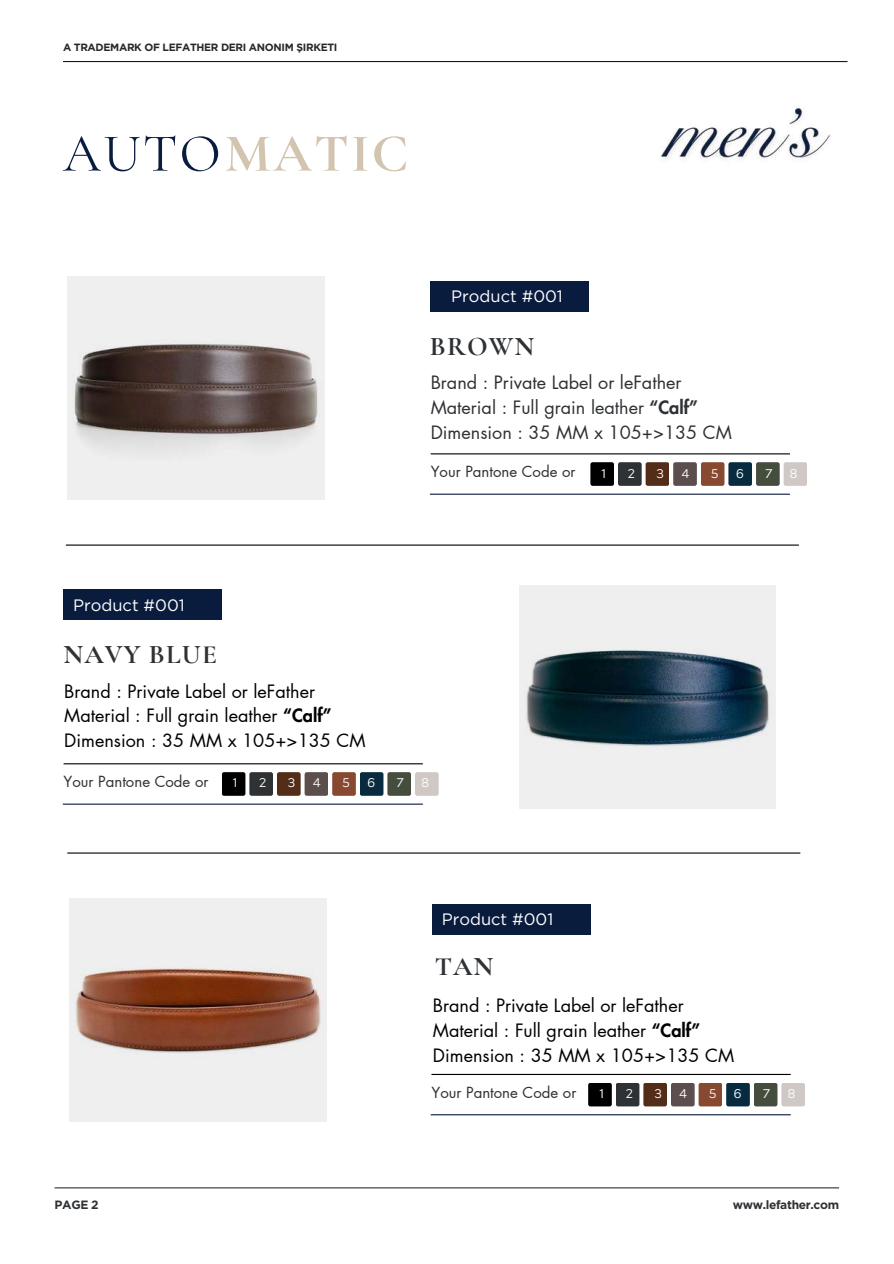
<style>
.page{position:relative;width:894px;height:1264px;background:#fff}
.page>*{position:absolute;margin:0;border:0;box-sizing:border-box;transform-origin:0 0}
.t1{font:700 54px "Cormorant Garamond";letter-spacing:.04em;color:#d2c4af}
.t2{font:700 27px "Cormorant Garamond";letter-spacing:.04em;color:#2f3235}
.t3{font:18px/24.8px "Futura LT Pro";color:#000}
.t4{font:18px/24.8px "Futura LT Pro";color:#2f3235}
.t5{font:16.5px "Gotham";color:#fff}
.t6{font:15px "Futura LT Pro";color:#2f3235}
.t7{font:12.6px "Acherus Grotesque";color:#fff}
.t8{font:700 12px "Gotham";letter-spacing:-.03em;color:#2f3235}
.t9{font:700 10.5px "Gotham";letter-spacing:-.03em;color:#292829}
.s1{font-weight:400;color:#0a1c3e}
.s2{font-weight:800}
</style>
<div class="page">
<hr style="left:63px;top:61px;width:784px;height:1px;background:#0a1c3e">
<hr style="left:55px;top:1187px;width:783px;height:1px;background:#2f3235">
<hr style="left:66px;top:544px;width:732px;height:1px;background:#000">
<hr style="left:67px;top:852px;width:733px;height:1px;background:#000">
<img style="left:519px;top:586px;width:256px;height:222px">
<img style="left:67px;top:277px;width:257px;height:222px">
<img style="left:69px;top:898px;width:257px;height:223px">
<img style="left:661px;top:108px;width:170px;height:51px">
<div style="left:63px;top:589px;width:159px;height:31px;background:#0a1c3e"></div>
<hr style="left:64px;top:763px;width:358px;height:1px;background:#000">
<hr style="left:63px;top:803px;width:359px;height:1px;background:#0a1c3e">
<div style="left:222px;top:772px;width:23px;height:23px;background:#000;border-radius:2px"></div>
<div style="left:249px;top:772px;width:24px;height:23px;background:#2f3235;border-radius:2px"></div>
<div style="left:277px;top:772px;width:23px;height:23px;background:#542d19;border-radius:2px"></div>
<div style="left:304px;top:772px;width:24px;height:23px;background:#5b4e4d;border-radius:2px"></div>
<div style="left:332px;top:772px;width:24px;height:23px;background:#884931;border-radius:2px"></div>
<div style="left:360px;top:772px;width:23px;height:23px;background:#082b40;border-radius:2px"></div>
<div style="left:387px;top:772px;width:24px;height:23px;background:#454d3d;border-radius:2px"></div>
<div style="left:415px;top:772px;width:23px;height:23px;background:#d0c8c5;border-radius:2px"></div>
<div style="left:430px;top:281px;width:158px;height:30px;background:#0a1c3e"></div>
<hr style="left:430px;top:453px;width:359px;height:1px;background:#000">
<hr style="left:430px;top:493px;width:359px;height:2px;background:#0a1c3e">
<div style="left:590px;top:462px;width:24px;height:24px;background:#000;border-radius:2px"></div>
<div style="left:617px;top:462px;width:24px;height:24px;background:#2f3235;border-radius:2px"></div>
<div style="left:645px;top:462px;width:24px;height:24px;background:#542d19;border-radius:2px"></div>
<div style="left:673px;top:462px;width:23px;height:24px;background:#5b4e4d;border-radius:2px"></div>
<div style="left:700px;top:462px;width:24px;height:24px;background:#884931;border-radius:2px"></div>
<div style="left:728px;top:462px;width:23px;height:24px;background:#082b40;border-radius:2px"></div>
<div style="left:755px;top:462px;width:24px;height:24px;background:#454d3d;border-radius:2px"></div>
<div style="left:783px;top:462px;width:24px;height:24px;background:#d0c8c5;border-radius:2px"></div>
<div style="left:432px;top:904px;width:158px;height:30px;background:#0a1c3e"></div>
<hr style="left:431px;top:1073px;width:359px;height:1px;background:#000">
<hr style="left:430px;top:1114px;width:360px;height:1px;background:#0a1c3e">
<div style="left:588px;top:1082px;width:23px;height:24px;background:#000;border-radius:2px"></div>
<div style="left:615px;top:1082px;width:24px;height:24px;background:#2f3235;border-radius:2px"></div>
<div style="left:643px;top:1082px;width:23px;height:24px;background:#542d19;border-radius:2px"></div>
<div style="left:670px;top:1082px;width:24px;height:24px;background:#5b4e4d;border-radius:2px"></div>
<div style="left:698px;top:1082px;width:24px;height:24px;background:#884931;border-radius:2px"></div>
<div style="left:726px;top:1082px;width:23px;height:24px;background:#082b40;border-radius:2px"></div>
<div style="left:753px;top:1082px;width:24px;height:24px;background:#454d3d;border-radius:2px"></div>
<div style="left:781px;top:1082px;width:23px;height:24px;background:#d0c8c5;border-radius:2px"></div>
<p class="t9" style="left:63px;top:41px;width:276px">A TRADEMARK OF LEFATHER DERI ANONIM ŞIRKETI</p>
<h1 class="t1" style="left:63px;top:121px;width:347px"><span class="s1">AUTO</span>MATIC</h1>
<p class="t5" style="left:451px;top:286px;width:113px">Product #001</p>
<h2 class="t2" style="left:430px;top:330px;width:106px">BROWN</h2>
<p class="t4" style="left:430px;top:371px;width:303px">Brand : Private Label or leFather<br>Material : Full grain leather <span class="s2">“Calf”<br></span>Dimension : 35 MM x 105+&gt;135 CM</p>
<p class="t6" style="left:430px;top:465px;width:146px">Your Pantone Code or</p>
<p class="t7" style="left:601px;top:468px;width:6px">1</p>
<p class="t7" style="left:627px;top:468px;width:9px">2</p>
<p class="t7" style="left:656px;top:468px;width:9px">3</p>
<p class="t7" style="left:681px;top:468px;width:10px">4</p>
<p class="t7" style="left:711px;top:468px;width:9px">5</p>
<p class="t7" style="left:735px;top:468px;width:9px">6</p>
<p class="t7" style="left:765px;top:468px;width:9px">7</p>
<p class="t7" style="left:789px;top:468px;width:9px">8</p>
<p class="t5" style="left:73px;top:595px;width:113px">Product #001</p>
<h2 class="t2" style="left:63px;top:638px;width:155px">NAVY BLUE</h2>
<p class="t3" style="left:64px;top:679px;width:303px">Brand : Private Label or leFather<br>Material : Full grain leather <span class="s2">“Calf”<br></span>Dimension : 35 MM x 105+&gt;135 CM</p>
<p class="t6" style="left:64px;top:775px;width:146px">Your Pantone Code or</p>
<p class="t7" style="left:233px;top:778px;width:6px">1</p>
<p class="t7" style="left:259px;top:778px;width:9px">2</p>
<p class="t7" style="left:288px;top:778px;width:9px">3</p>
<p class="t7" style="left:313px;top:778px;width:10px">4</p>
<p class="t7" style="left:342px;top:778px;width:9px">5</p>
<p class="t7" style="left:367px;top:778px;width:9px">6</p>
<p class="t7" style="left:396px;top:778px;width:9px">7</p>
<p class="t7" style="left:421px;top:778px;width:9px">8</p>
<p class="t5" style="left:441px;top:909px;width:113px">Product #001</p>
<h2 class="t2" style="left:434px;top:949px;width:60px">TAN</h2>
<p class="t3" style="left:433px;top:993px;width:303px">Brand : Private Label or leFather<br>Material : Full grain leather <span class="s2">“Calf”<br></span>Dimension : 35 MM x 105+&gt;135 CM</p>
<p class="t6" style="left:431px;top:1085px;width:146px">Your Pantone Code or</p>
<p class="t7" style="left:599px;top:1088px;width:6px">1</p>
<p class="t7" style="left:625px;top:1088px;width:9px">2</p>
<p class="t7" style="left:654px;top:1088px;width:9px">3</p>
<p class="t7" style="left:679px;top:1088px;width:10px">4</p>
<p class="t7" style="left:708px;top:1088px;width:9px">5</p>
<p class="t7" style="left:733px;top:1088px;width:9px">6</p>
<p class="t7" style="left:763px;top:1088px;width:9px">7</p>
<p class="t7" style="left:787px;top:1088px;width:9px">8</p>
<p class="t8" style="left:55px;top:1197px;width:46px">PAGE 2</p>
<p class="t8" style="left:732px;top:1197px;width:108px">www.lefather.com</p>
</div>
